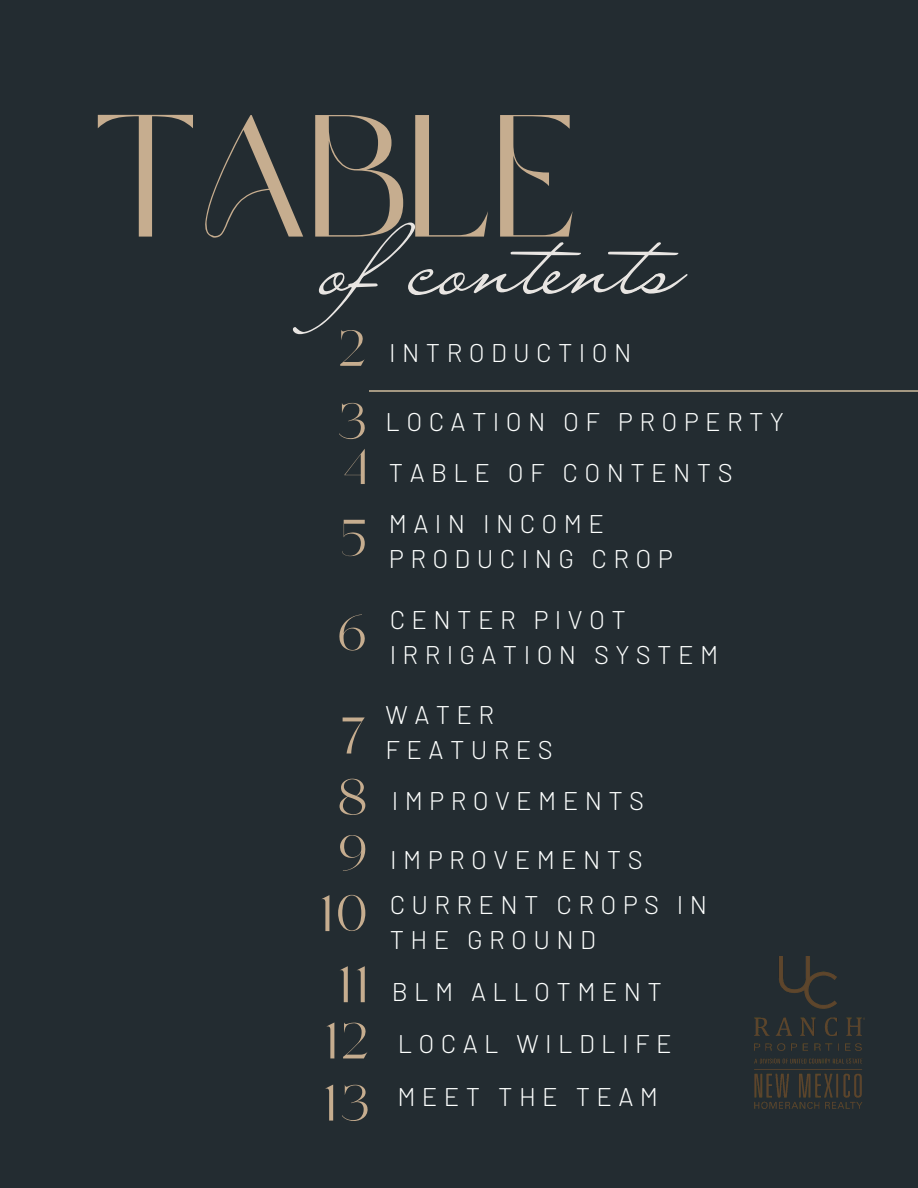
<style>
.page{position:relative;width:918px;height:1188px;background:#232c31}
.page>*{position:absolute;margin:0;border:0;box-sizing:border-box;transform-origin:0 0}
.t1{font:172.2px "Brown Sugar";color:#c6ad8f}
.t2{font:99.15px "Liana";color:#e8e5e2}
.t3{font:51.15px "Brown Sugar";letter-spacing:.1em;color:#c6ad8f}
.t4{font:300 25.5px/34.8px "Barlow";letter-spacing:.25em;color:#fdfffe}
</style>
<div class="page">
<hr style="left:369px;top:390px;width:549px;height:1px;background:#a49882">
<img style="left:754px;top:957px;width:111px;height:151px">
<p class="t1" style="left:92px;top:107px;width:488px">TABLE</p>
<p class="t2" style="left:330px;top:199px;width:354px">ofcontents</p>
<p class="t3" style="left:338px;top:327px;width:30px">2</p>
<p class="t4" style="left:389px;top:335px;width:244px">INTRODUCTION</p>
<p class="t3" style="left:337px;top:400px;width:31px">3</p>
<p class="t4" style="left:386px;top:404px;width:400px">LOCATION OF PROPERTY</p>
<p class="t3" style="left:342px;top:446px;width:26px">4</p>
<p class="t4" style="left:389px;top:454px;width:345px">TABLE OF CONTENTS</p>
<p class="t3" style="left:340px;top:517px;width:28px">5</p>
<p class="t4" style="left:389px;top:506px;width:285px">MAIN INCOME<br>PRODUCING CROP</p>
<p class="t3" style="left:338px;top:612px;width:30px">6</p>
<p class="t4" style="left:390px;top:601px;width:330px">CENTER PIVOT<br>IRRIGATION SYSTEM</p>
<p class="t3" style="left:341px;top:715px;width:27px">7</p>
<p class="t3" style="left:338px;top:776px;width:31px">8</p>
<p class="t3" style="left:338px;top:832px;width:30px">9</p>
<p class="t4" style="left:386px;top:696px;width:110px">WATER</p>
<p class="t4" style="left:386px;top:731px;width:169px">FEATURES</p>
<p class="t4" style="left:392px;top:783px;width:254px">IMPROVEMENTS</p>
<p class="t4" style="left:390px;top:841px;width:254px">IMPROVEMENTS</p>
<p class="t3" style="left:319px;top:893px;width:49px">10</p>
<p class="t4" style="left:390px;top:887px;width:319px">CURRENT CROPS IN</p>
<p class="t4" style="left:390px;top:922px;width:208px">THE GROUND</p>
<p class="t3" style="left:338px;top:964px;width:30px">11</p>
<p class="t3" style="left:324px;top:1020px;width:47px">12</p>
<p class="t4" style="left:392px;top:973px;width:272px">BLM ALLOTMENT</p>
<p class="t4" style="left:398px;top:1025px;width:275px">LOCAL WILDLIFE</p>
<p class="t3" style="left:323px;top:1082px;width:48px">13</p>
<p class="t4" style="left:397px;top:1079px;width:262px">MEET THE TEAM</p>
</div>
